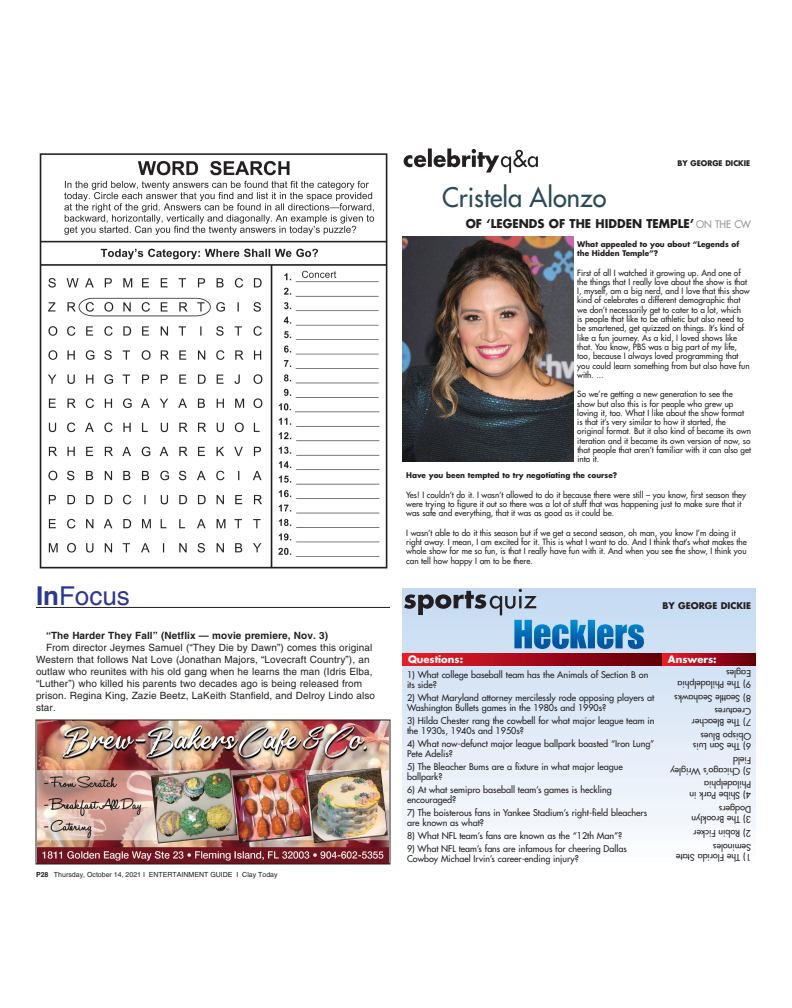
<style>
.page{position:relative;width:792px;height:1008px;background:#fff}
.page>*{position:absolute;margin:0;border:0;box-sizing:border-box;transform-origin:0 0}
.t1{font:500 26.2px "Futura Std";color:#2c4a5a}
.t2{font:26px "Helvetica";color:#2c3795}
.t3{font:700 11.8px "Futura Std";color:#231f20}
.t4{font:10px "Helvetica";letter-spacing:.01em;color:#231f20}
.t5{font:700 10px "Helvetica";letter-spacing:.01em;color:#231f20}
.t6{font:700 10px "Futura Std";color:#fff}
.t7{font:500 9px/10px "Futura Std";color:#231f20}
.t8{font:700 9px "Futura Std";color:#231f20}
.t9{font:500 8.5px/9.3px "Futura Std";color:#231f20}
.t10{font:700 7.6px/9.3px "Futura Std";color:#231f20}
.t11{font:7px "Helvetica";color:#231f20}
.s1{font-weight:700}
.s2{font-weight:500;font-size:10.1px;color:#949698}
</style>
<div class="page">
<img style="left:39px;top:153px;width:349px;height:416px">
<div style="left:402px;top:589px;width:354px;height:278px;background:linear-gradient(to bottom,#c3d5ed,#fdfdff)"></div>
<svg style="left:402px;top:653px;width:260px;height:12px;background:#a40b19"></svg>
<svg style="left:662px;top:653px;width:94px;height:12px"></svg>
<svg style="left:404px;top:589px;width:240px;height:60px;background:#9ebdd9"></svg>
<img style="left:402px;top:236px;width:171px;height:225px">
<svg style="left:404px;top:148px;width:134px;height:25px"></svg>
<div style="left:36px;top:723px;width:354px;height:144px;background:linear-gradient(to right,#fff,#fff)"></div>
<hr style="left:36px;top:607px;width:354px;height:1px;background:#231f20">
<img style="left:38px;top:722px;width:350px;height:140px">
<div style="left:36px;top:720px;width:354px;height:144px;border:1px solid #231f20"></div>
<p class="t2" style="left:36px;top:581px;width:95px"><span class="s1">In</span>Focus</p>
<p class="t5" style="left:46px;top:629px;width:284px">“The Harder They Fall” (Netflix — movie premiere, Nov. 3)</p>
<p class="t4" style="left:46px;top:641px;width:328px">From director Jeymes Samuel (“They Die by Dawn”) comes this original</p>
<p class="t4" style="left:36px;top:653px;width:335px">Western that follows Nat Love (Jonathan Majors, “Lovecraft Country”), an</p>
<p class="t4" style="left:36px;top:665px;width:338px">outlaw who reunites with his old gang when he learns the man (Idris Elba,</p>
<p class="t4" style="left:36px;top:677px;width:328px">“Luther”) who killed his parents two decades ago is being released from</p>
<p class="t4" style="left:36px;top:689px;width:341px">prison. Regina King, Zazie Beetz, LaKeith Stanfield, and Delroy Lindo also</p>
<p class="t4" style="left:36px;top:701px;width:21px">star.</p>
<p class="t11" style="left:36px;top:870px;width:243px"><span class="s1">P28</span> Thursday, October 14, 2021 I ENTERTAINMENT GUIDE I Clay Today</p>
<p class="t10" style="left:677px;top:158px;width:74px">BY GEORGE DICKIE</p>
<p class="t1" style="left:442px;top:181px;width:166px">Cristela Alonzo</p>
<p class="t3" style="left:466px;top:216px;width:287px">OF ‘LEGENDS OF THE HIDDEN TEMPLE’ <span class="s2">ON THE CW</span></p>
<p class="t10" style="left:577px;top:239px;width:164px">What appealed to you about “Legends of the Hidden Temple”?</p>
<p class="t9" style="left:577px;top:268px;width:174px">First of all I watched it growing up. And one of the things that I really love about the show is that I, myself, am a big nerd, and I love that this show kind of celebrates a different demographic that we don’t necessarily get to cater to a lot, which<br>is people that like to be athletic but also need to be smartened, get quizzed on things. It’s kind of like a fun journey. As a kid, I loved shows like that. You know, PBS was a big part of my life, too, because I always loved programming that you could learn something from but also have fun with. ...</p>
<p class="t9" style="left:577px;top:390px;width:175px">So we’re getting a new generation to see the show but also this is for people who grew up loving it, too. What I like about the show format is that it’s very similar to how it started, the original format. But it also kind of became its own iteration and it became its own version of now, so that people that aren’t familiar with it can also get into it.</p>
<p class="t10" style="left:406px;top:471px;width:213px">Have you been tempted to try negotiating the course?</p>
<p class="t9" style="left:406px;top:490px;width:342px">Yes! I couldn’t do it. I wasn’t allowed to do it because there were still – you know, first season they were trying to figure it out so there was a lot of stuff that was happening just to make sure that it was safe and everything, that it was as good as it could be.</p>
<p class="t9" style="left:406px;top:528px;width:342px">I wasn’t able to do it this season but if we get a second season, oh man, you know I’m doing it right away. I mean, I am excited for it. This is what I want to do. And I think that’s what makes the whole show for me so fun, is that I really have fun with it. And when you see the show, I think you can tell how happy I am to be there.</p>
<p class="t8" style="left:662px;top:599px;width:90px">BY GEORGE DICKIE</p>
<p class="t6" style="left:408px;top:653px;width:57px">Questions:</p>
<p class="t6" style="left:668px;top:653px;width:50px">Answers:</p>
<p class="t7" style="left:751px;top:690px;width:75px;line-height:10.7px;rotate:-180deg">9) The Philadelphia<br>Eagles</p>
<p class="t7" style="left:407px;top:670px;width:243px">1) What college baseball team has the Animals of Section B on its side?</p>
<p class="t7" style="left:407px;top:693px;width:249px">2) What Maryland attorney mercilessly rode opposing players at<br>Washington Bullets games in the 1980s and 1990s?</p>
<p class="t7" style="left:407px;top:716px;width:249px">3) Hilda Chester rang the cowbell for what major league team in the 1930s, 1940s and 1950s?</p>
<p class="t7" style="left:407px;top:739px;width:249px">4) What now-defunct major league ballpark boasted “Iron Lung”<br>Pete Adelis?</p>
<p class="t7" style="left:407px;top:762px;width:217px">5) The Bleacher Bums are a fixture in what major league ballpark?</p>
<p class="t7" style="left:407px;top:785px;width:206px">6) At what semipro baseball team’s games is heckling encouraged?</p>
<p class="t7" style="left:407px;top:807px;width:242px">7) The boisterous fans in Yankee Stadium’s right-field bleachers are known as what?</p>
<p class="t7" style="left:407px;top:830px;width:217px">8) What NFL team’s fans are known as the “12th Man”?</p>
<p class="t7" style="left:407px;top:844px;width:221px">9) What NFL team’s fans are infamous for cheering Dallas<br>Cowboy Michael Irvin’s career-ending injury?</p>
<p class="t7" style="left:751px;top:863px;width:76px;line-height:10.7px;rotate:-180deg">1) The Florida State<br>Seminoles</p>
<p class="t7" style="left:751px;top:703px;width:78px;rotate:-180deg">8) Seattle Seahawks</p>
<p class="t7" style="left:751px;top:728px;width:61px;line-height:10.7px;rotate:-180deg">7) The Bleacher<br>Creatures</p>
<p class="t7" style="left:751px;top:752px;width:59px;line-height:10.7px;rotate:-180deg">6) The San Luis<br>Obispo Blues</p>
<p class="t7" style="left:751px;top:776px;width:82px;line-height:10.7px;rotate:-180deg">5) Chicago’s Wrigley<br>Field</p>
<p class="t7" style="left:751px;top:801px;width:63px;line-height:10.7px;rotate:-180deg">4) Shibe Park in<br>Philadelphia</p>
<p class="t7" style="left:751px;top:825px;width:61px;line-height:10.7px;rotate:-180deg">3) The Brooklyn<br>Dodgers</p>
<p class="t7" style="left:751px;top:838px;width:59px;rotate:-180deg">2) Robin Ficker</p>
</div>
